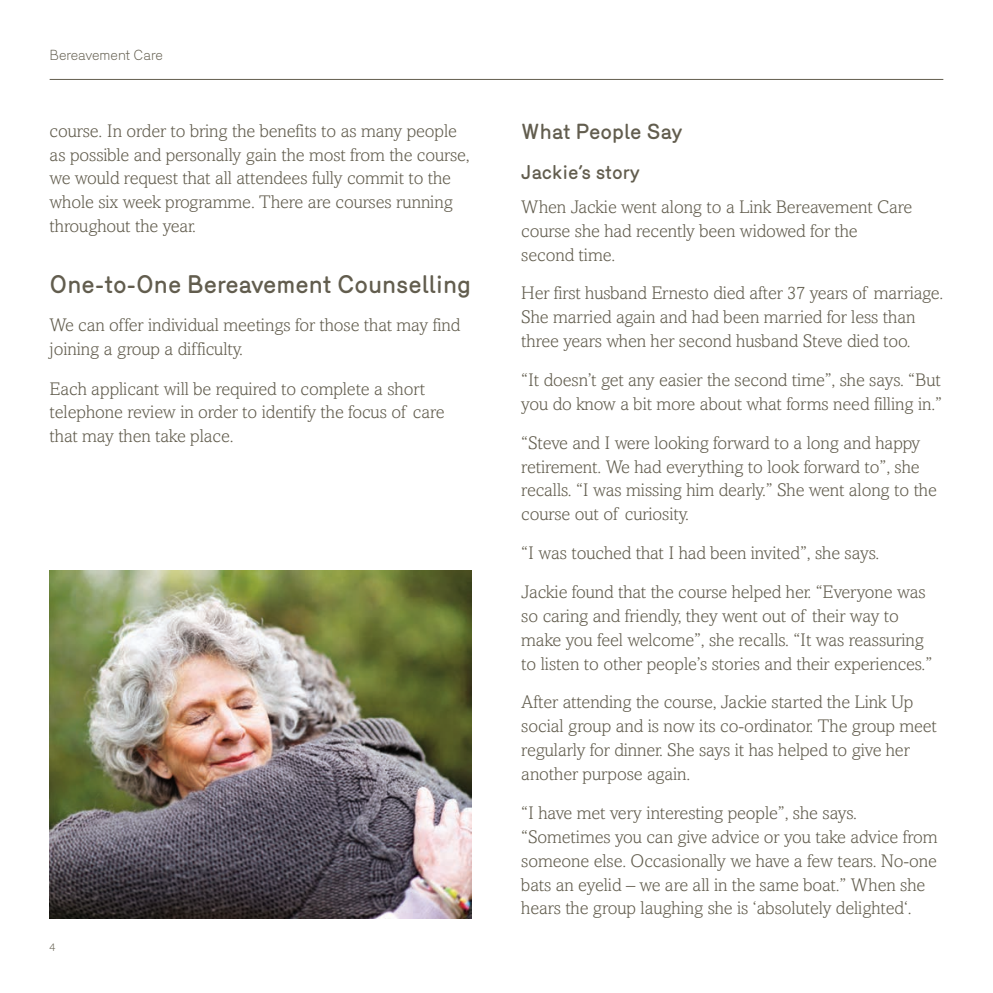
<style>
.page{position:relative;width:993px;height:993px;background:#fff}
.page>*{position:absolute;margin:0;border:0;box-sizing:border-box;transform-origin:0 0}
.t1{font:500 24.5px "Mercury";letter-spacing:-.005em;color:#625d4e}
.t2{font:500 21px "Mercury";letter-spacing:-.005em;color:#625d4e}
.t3{font:500 19.25px "Mercury";color:#625d4e}
.t4{font:300 18.38px/23.8px "Amasis";letter-spacing:-.005em;color:#625d4e}
.t5{font:300 14px "Merkury";letter-spacing:-.01em;color:#625d4e}
.t6{font:300 10.5px "Merkury";color:#625d4e}
</style>
<div class="page">
<hr style="left:50px;top:79px;width:893px;height:1px;background:#625d4e">
<img style="left:50px;top:570px;width:421px;height:348px">
<p class="t5" style="left:50px;top:50px;width:115px">Bereavement Care</p>
<p class="t4" style="left:50px;top:121px;width:421px">course. In order to bring the benefits to as many people as possible and personally gain the most from the course, we would request that all attendees fully commit to the whole six week programme. There are courses running throughout the year.</p>
<h1 class="t1" style="left:50px;top:275px;width:423px">One-to-One Bereavement Counselling</h1>
<p class="t4" style="left:50px;top:315px;width:412px">We can offer individual meetings for those that may find joining a group a difficulty.</p>
<p class="t4" style="left:50px;top:378px;width:396px">Each applicant will be required to complete a short telephone review in order to identify the focus of care that may then take place.</p>
<p class="t6" style="left:50px;top:943px;width:8px">4</p>
<p class="t2" style="left:521px;top:124px;width:162px">What People Say</p>
<p class="t3" style="left:521px;top:165px;width:120px">Jackie’s story</p>
<p class="t4" style="left:521px;top:196px;width:392px">When Jackie went along to a Link Bereavement Care course she had recently been widowed for the second time.</p>
<p class="t4" style="left:521px;top:283px;width:423px">Her first husband Ernesto died after 37 years of marriage.<br>She married again and had been married for less than three years when her second husband Steve died too.</p>
<p class="t4" style="left:521px;top:369px;width:422px">“It doesn’t get any easier the second time”, she says. “But you do know a bit more about what forms need filling in.”</p>
<p class="t4" style="left:521px;top:432px;width:417px">“Steve and I were looking forward to a long and happy retirement. We had everything to look forward to”, she recalls. “I was missing him dearly.” She went along to the course out of curiosity.</p>
<p class="t4" style="left:521px;top:535px;width:406px;line-height:38.7px">“I was touched that I had been invited”, she says.<br>Jackie found that the course helped her. “Everyone was</p>
<p class="t4" style="left:521px;top:605px;width:412px">so caring and friendly, they went out of their way to make you feel welcome”, she recalls. “It was reassuring to listen to other people’s stories and their experiences.”</p>
<p class="t4" style="left:521px;top:692px;width:417px">After attending the course, Jackie started the Link Up social group and is now its co-ordinator. The group meet regularly for dinner. She says it has helped to give her another purpose again.</p>
<p class="t4" style="left:521px;top:802px;width:417px">“I have met very interesting people”, she says. “Sometimes you can give advice or you take advice from someone else. Occasionally we have a few tears. No-one bats an eyelid – we are all in the same boat.” When she hears the group laughing she is ‘absolutely delighted‘.</p>
</div>
